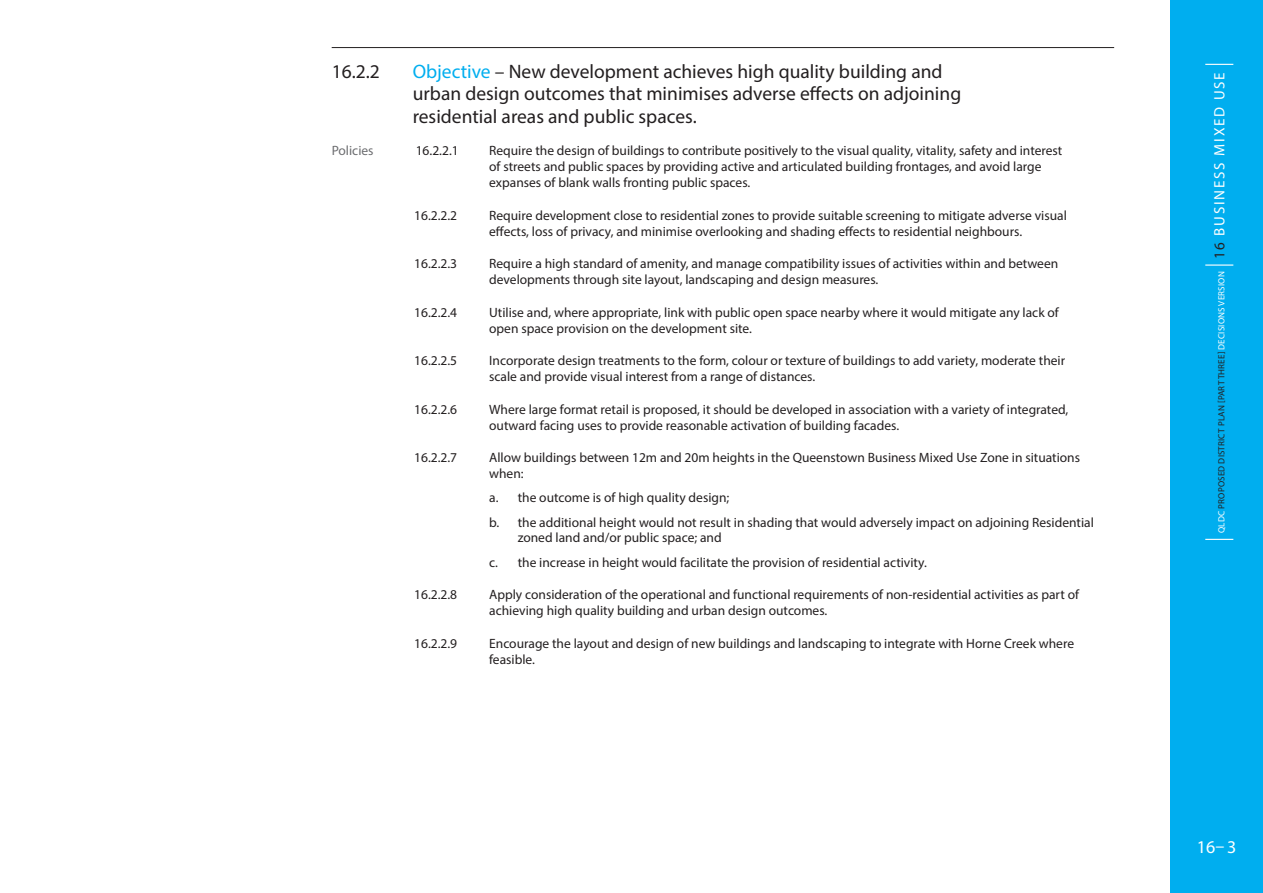
<style>
.page{position:relative;width:1263px;height:893px;background:#fff}
.page>*{position:absolute;margin:0;border:0;box-sizing:border-box;transform-origin:0 0}
.t1{font:19.5px/22.5px "Myriad Pro";color:#231f20}
.t2{font:18px "Myriad Pro";color:#fff}
.t3{font:13.5px/15.8px "Myriad Pro";color:#231f20}
.t4{font:13.5px "Myriad Pro";color:#6c6d70}
.t5{font:9px "Myriad Pro";letter-spacing:.02em;color:#231f20}
.s1{color:#00aeef}
.s2{color:#fff}
.s3{font-size:15px}
.s4{font-size:15px;color:#fff}
</style>
<div class="page">
<div style="left:1170px;top:0;width:93px;height:893px;background:#00aeef"></div>
<svg style="left:1205px;top:539px;width:28px;height:1px"></svg>
<hr style="left:1205px;top:264px;width:28px;height:2px;background:#fff">
<svg style="left:1205px;top:64px;width:28px;height:1px"></svg>
<hr style="left:332px;top:47px;width:782px;height:1px;background:#231f20">
<h1 class="t1" style="left:332px;top:60px;width:50px">16.2.2</h1>
<h1 class="t1" style="left:413px;top:60px;width:550px"><span class="s1">Objective</span> – New development achieves high quality building and urban design outcomes that minimises adverse effects on adjoining residential areas and public spaces.</h1>
<p class="t4" style="left:332px;top:143px;width:43px">Policies</p>
<p class="t3" style="left:416px;top:143px;width:45px">16.2.2.1</p>
<p class="t3" style="left:489px;top:143px;width:575px">Require the design of buildings to contribute positively to the visual quality, vitality, safety and interest of streets and public spaces by providing active and articulated building frontages, and avoid large expanses of blank walls fronting public spaces.</p>
<p class="t3" style="left:414px;top:207px;width:45px">16.2.2.2</p>
<p class="t3" style="left:489px;top:207px;width:579px">Require development close to residential zones to provide suitable screening to mitigate adverse visual effects, loss of privacy, and minimise overlooking and shading effects to residential neighbours.</p>
<p class="t3" style="left:414px;top:256px;width:45px">16.2.2.3</p>
<p class="t3" style="left:489px;top:256px;width:571px">Require a high standard of amenity, and manage compatibility issues of activities within and between developments through site layout, landscaping and design measures.</p>
<p class="t3" style="left:414px;top:304px;width:45px">16.2.2.4</p>
<p class="t3" style="left:489px;top:304px;width:571px">Utilise and, where appropriate, link with public open space nearby where it would mitigate any lack of open space provision on the development site.</p>
<p class="t3" style="left:414px;top:353px;width:45px">16.2.2.5</p>
<p class="t3" style="left:489px;top:353px;width:577px">Incorporate design treatments to the form, colour or texture of buildings to add variety, moderate their scale and provide visual interest from a range of distances.</p>
<p class="t3" style="left:414px;top:401px;width:45px">16.2.2.6</p>
<p class="t3" style="left:489px;top:401px;width:581px">Where large format retail is proposed, it should be developed in association with a variety of integrated, outward facing uses to provide reasonable activation of building facades.</p>
<p class="t3" style="left:414px;top:450px;width:45px">16.2.2.7</p>
<p class="t3" style="left:489px;top:450px;width:592px">Allow buildings between 12m and 20m heights in the Queenstown Business Mixed Use Zone in situations when:</p>
<p class="t3" style="left:489px;top:485px;width:606px;line-height:24.3px">a. the outcome is of high quality design;<br>b. the additional height would not result in shading that would adversely impact on adjoining Residential</p>
<p class="t3" style="left:489px;top:525px;width:439px;line-height:24.3px;text-indent:28px">zoned land and/or public space; and<br>c. the increase in height would facilitate the provision of residential activity.</p>
<p class="t3" style="left:414px;top:587px;width:45px">16.2.2.8</p>
<p class="t3" style="left:489px;top:587px;width:591px">Apply consideration of the operational and functional requirements of non-residential activities as part of achieving high quality building and urban design outcomes.</p>
<p class="t3" style="left:414px;top:635px;width:45px">16.2.2.9</p>
<p class="t3" style="left:489px;top:635px;width:586px">Encourage the layout and design of new buildings and landscaping to integrate with Horne Creek where feasible.</p>
<p class="t5" style="left:1216px;top:533px;width:461px;rotate:-90deg"><span class="s2">QLDC</span> PROPOSED DISTRICT PLAN [PART THREE] <span class="s2">DECISIONS VERSION</span> <span class="s3">16</span> <span class="s4">business mi xed use</span></p>
<h2 class="t2" style="left:1197px;top:836px;width:41px">16– 3</h2>
</div>
